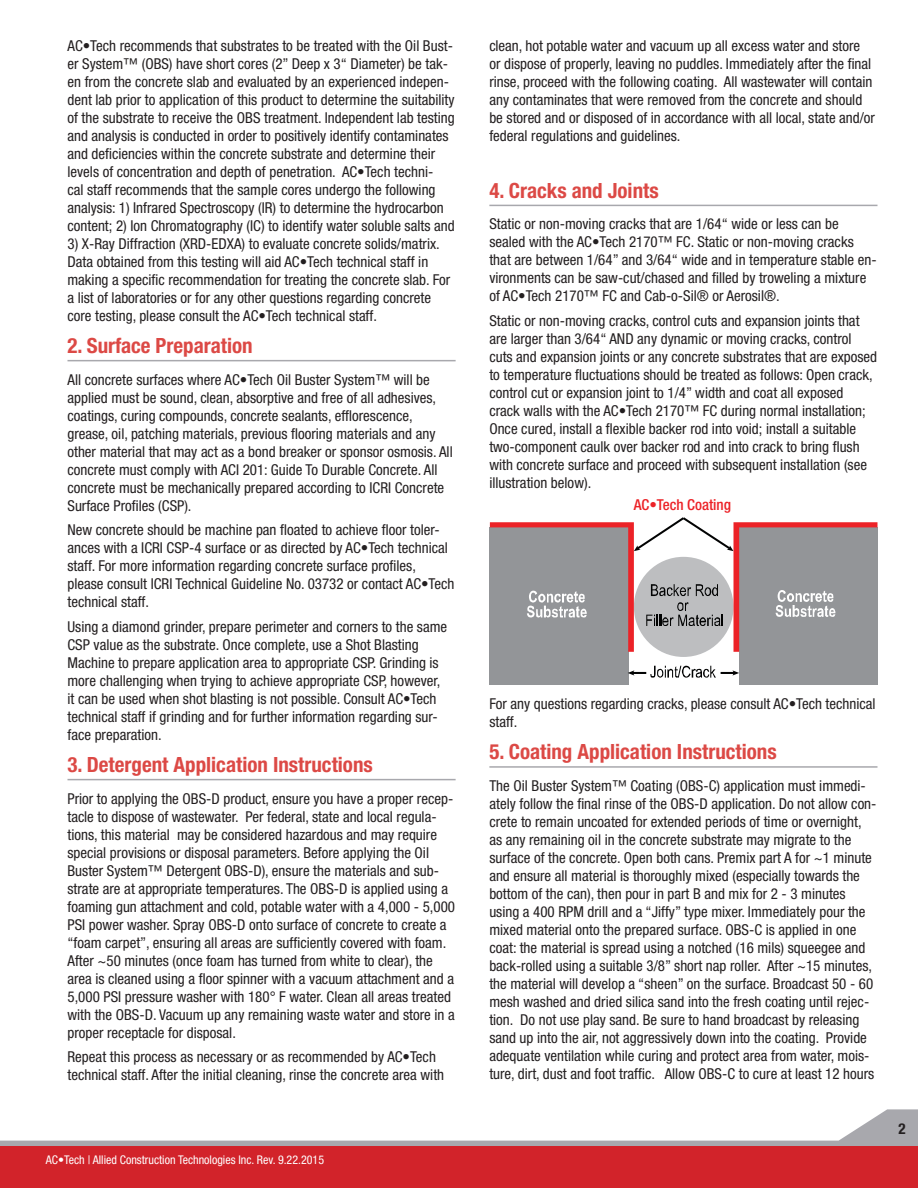
<style>
.page{position:relative;width:918px;height:1188px;background:#fff}
.page>*{position:absolute;margin:0;border:0;box-sizing:border-box;transform-origin:0 0}
.t1{font:700 condensed 21px "Helvetica Neue LT Std";color:#dc4945}
.t2{font:500 condensed 15.15px "Helvetica Neue LT Std";color:#ec2227}
.t3{font:condensed 15px/18px "Helvetica Neue LT Std";color:#231f20}
.t4{font:700 condensed 15px "Helvetica Neue LT Std";color:#231f20}
.t5{font:condensed 12px "Helvetica Neue LT Std";color:#fff}
</style>
<div class="page">
<svg style="left:0;top:1109px;width:918px;height:37px"></svg>
<div style="left:0;top:1146px;width:918px;height:42px;background:#d2232a"></div>
<hr style="left:68px;top:360px;width:388px;height:1px;background:#a8a8ad">
<hr style="left:68px;top:779px;width:388px;height:1px;background:#a8a8ad">
<hr style="left:489px;top:205px;width:389px;height:1px;background:#a8a8ad">
<hr style="left:489px;top:766px;width:389px;height:2px;background:#a8a8ad">
<div style="left:489px;top:527px;width:140px;height:158px;background:#939598"></div>
<div style="left:739px;top:527px;width:139px;height:158px;background:#939598"></div>
<svg style="left:628px;top:666px;width:111px;height:12px"></svg>
<svg style="left:490px;top:517px;width:388px;height:135px"></svg>
<p class="t3" style="left:68px;top:39px;width:389px">AC•Tech recommends that substrates to be treated with the Oil Bust&shy;er System™ (OBS) have short cores (2” Deep x 3“ Diameter) be tak&shy;en from the concrete slab and evaluated by an experienced indepen&shy;dent lab prior to application of this product to determine the suitability of the substrate to receive the OBS treatment. Independent lab testing and analysis is conducted in order to positively identify contaminates and deficiencies within the concrete substrate and determine their levels of concentration and depth of penetration. AC•Tech techni-<br>cal staff recommends that the sample cores undergo the following analysis: 1) Infrared Spectroscopy (IR) to determine the hydrocarbon content; 2) Ion Chromatography (IC) to identify water soluble salts and</p>
<p class="t3" style="left:68px;top:237px;width:384px">3) X-Ray Diffraction (XRD-EDXA) to evaluate concrete solids/matrix.<br>Data obtained from this testing will aid AC•Tech technical staff in making a specific recommendation for treating the concrete slab. For a list of laboratories or for any other questions regarding concrete core testing, please consult the AC•Tech technical staff.</p>
<h1 class="t1" style="left:68px;top:338px;width:187px">2. Surface Preparation</h1>
<p class="t3" style="left:68px;top:372px;width:387px">All concrete surfaces where AC•Tech Oil Buster System™ will be applied must be sound, clean, absorptive and free of all adhesives, coatings, curing compounds, concrete sealants, efflorescence, grease, oil, patching materials, previous flooring materials and any other material that may act as a bond breaker or sponsor osmosis. All concrete must comply with ACI 201: Guide To Durable Concrete. All concrete must be mechanically prepared according to ICRI Concrete Surface Profiles (CSP).</p>
<p class="t3" style="left:68px;top:523px;width:388px">New concrete should be machine pan floated to achieve floor toler&shy;ances with a ICRI CSP-4 surface or as directed by AC•Tech technical staff. For more information regarding concrete surface profiles, please consult ICRI Technical Guideline No. 03732 or contact AC•Tech technical staff.</p>
<p class="t3" style="left:68px;top:620px;width:381px">Using a diamond grinder, prepare perimeter and corners to the same CSP value as the substrate. Once complete, use a Shot Blasting Machine to prepare application area to appropriate CSP. Grinding is more challenging when trying to achieve appropriate CSP, however, it can be used when shot blasting is not possible. Consult AC•Tech technical staff if grinding and for further information regarding sur&shy;face preparation.</p>
<h1 class="t1" style="left:68px;top:757px;width:307px">3. Detergent Application Instructions</h1>
<p class="t3" style="left:68px;top:791px;width:389px">Prior to applying the OBS-D product, ensure you have a proper recep&shy;tacle to dispose of wastewater. Per federal, state and local regula&shy;tions, this material may be considered hazardous and may require special provisions or disposal parameters. Before applying the Oil Buster System™ Detergent OBS-D), ensure the materials and sub&shy;strate are at appropriate temperatures. The OBS-D is applied using a foaming gun attachment and cold, potable water with a 4,000 - 5,000<br>PSI power washer. Spray OBS-D onto surface of concrete to create a “foam carpet”, ensuring all areas are sufficiently covered with foam.<br>After ~50 minutes (once foam has turned from white to clear), the area is cleaned using a floor spinner with a vacuum attachment and a 5,000 PSI pressure washer with 180° F water. Clean all areas treated with the OBS-D. Vacuum up any remaining waste water and store in a proper receptacle for disposal.</p>
<p class="t3" style="left:68px;top:1050px;width:378px">Repeat this process as necessary or as recommended by AC•Tech technical staff. After the initial cleaning, rinse the concrete area with</p>
<p class="t5" style="left:46px;top:1155px;width:280px">AC•Tech | Allied Construction Technologies Inc. Rev. 9.22.2015</p>
<p class="t3" style="left:489px;top:39px;width:387px">clean, hot potable water and vacuum up all excess water and store<br>or dispose of properly, leaving no puddles. Immediately after the final rinse, proceed with the following coating. All wastewater will contain any contaminates that were removed from the concrete and should be stored and or disposed of in accordance with all local, state and/or federal regulations and guidelines.</p>
<h1 class="t1" style="left:489px;top:183px;width:171px">4. Cracks and Joints</h1>
<p class="t3" style="left:489px;top:217px;width:389px">Static or non-moving cracks that are 1/64“ wide or less can be sealed with the AC•Tech 2170™ FC. Static or non-moving cracks that are between 1/64” and 3/64“ wide and in temperature stable en&shy;vironments can be saw-cut/chased and filled by troweling a mixture of AC•Tech 2170™ FC and Cab-o-Sil® or Aerosil®.</p>
<p class="t3" style="left:489px;top:314px;width:389px">Static or non-moving cracks, control cuts and expansion joints that are larger than 3/64“ AND any dynamic or moving cracks, control cuts and expansion joints or any concrete substrates that are exposed to temperature fluctuations should be treated as follows: Open crack, control cut or expansion joint to 1/4” width and coat all exposed crack walls with the AC•Tech 2170™ FC during normal installation; Once cured, install a flexible backer rod into void; install a suitable two-component caulk over backer rod and into crack to bring flush with concrete surface and proceed with subsequent installation (see illustration below).</p>
<p class="t2" style="left:634px;top:496px;width:99px">AC•Tech Coating</p>
<p class="t3" style="left:489px;top:697px;width:388px">For any questions regarding cracks, please consult AC•Tech technical staff.</p>
<h1 class="t1" style="left:489px;top:744px;width:289px">5. Coating Application Instructions</h1>
<p class="t3" style="left:489px;top:778px;width:389px">The Oil Buster System™ Coating (OBS-C) application must immedi&shy;ately follow the final rinse of the OBS-D application. Do not allow con&shy;crete to remain uncoated for extended periods of time or overnight, as any remaining oil in the concrete substrate may migrate to the surface of the concrete. Open both cans. Premix part A for ~1 minute and ensure all material is thoroughly mixed (especially towards the bottom of the can), then pour in part B and mix for 2 - 3 minutes using a 400 RPM drill and a “Jiffy” type mixer. Immediately pour the mixed material onto the prepared surface. OBS-C is applied in one coat: the material is spread using a notched (16 mils) squeegee and back-rolled using a suitable 3/8” short nap roller. After ~15 minutes, the material will develop a “sheen” on the surface. Broadcast 50 - 60 mesh washed and dried silica sand into the fresh coating until rejec&shy;tion. Do not use play sand. Be sure to hand broadcast by releasing sand up into the air, not aggressively down into the coating. Provide adequate ventilation while curing and protect area from water, mois&shy;ture, dirt, dust and foot traffic. Allow OBS-C to cure at least 12 hours</p>
<p class="t4" style="left:898px;top:1123px;width:9px">2</p>
</div>
